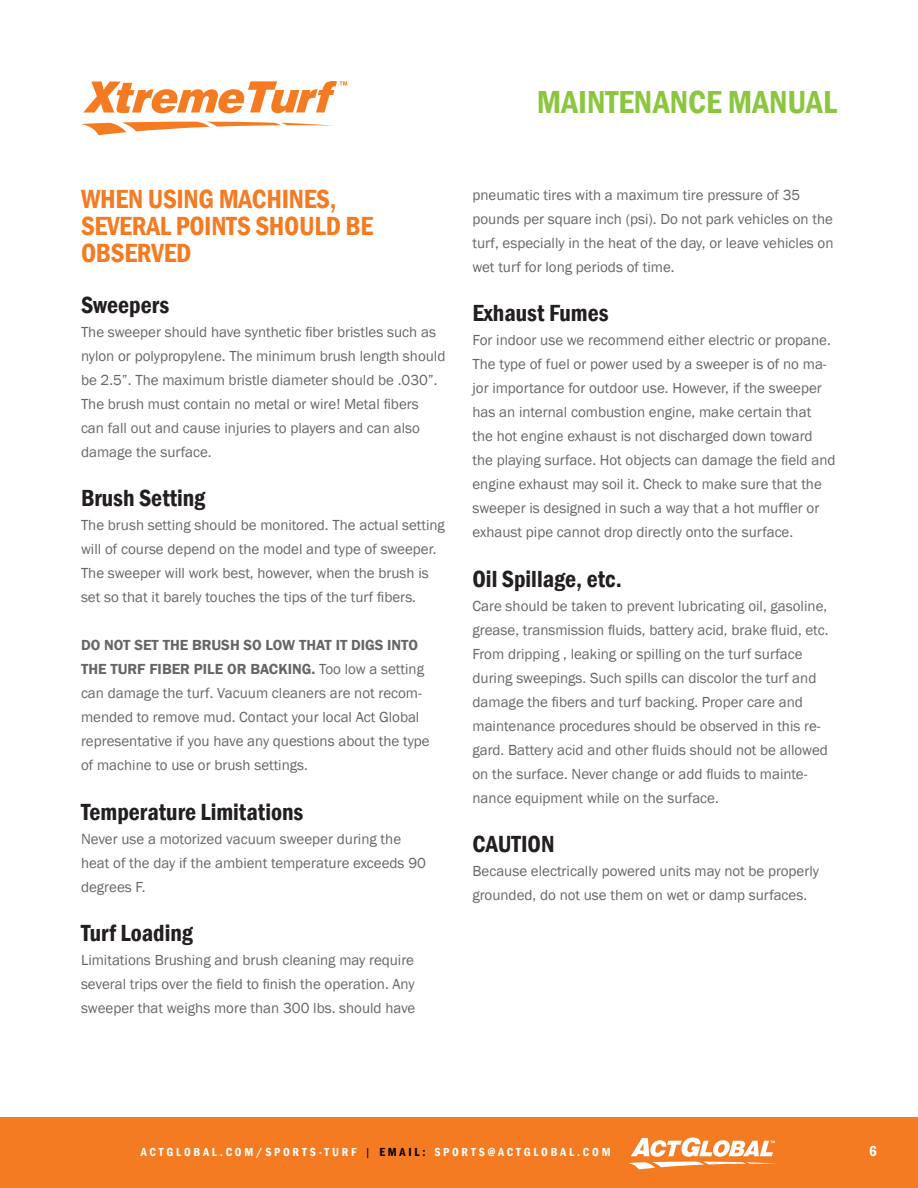
<style>
.page{position:relative;width:918px;height:1188px;background:#fff}
.page>*{position:absolute;margin:0;border:0;box-sizing:border-box;transform-origin:0 0}
.t1{font:600 condensed 32.7px "Franklin Gothic";color:#8bc63e}
.NEW_Header{font:600 condensed 27px/27px "Franklin Gothic";letter-spacing:-.01em;color:#f47b21}
.Black_Subhead{font:600 condensed 24px "Franklin Gothic";color:#231f20}
.NEW_Body_Copy{font:15px/24px "Franklin Gothic";color:#686566}
.t2{font:600 condensed 15px "Franklin Gothic";color:#fff}
.t3{font:600 condensed 12px "Franklin Gothic";letter-spacing:.23em;color:#fff}
.s1{font-weight:600}
.s2{font-weight:400;font-stretch:normal;color:#010000}
.s3{color:#010000}
</style>
<div class="page">
<div style="left:0;top:1117px;width:918px;height:71px;background:#f47b21"></div>
<svg style="left:628px;top:1137px;width:148px;height:32px"></svg>
<svg style="left:81px;top:122px;width:252px;height:13px"></svg>
<svg style="left:83px;top:81px;width:264px;height:32px"></svg>
<h1 class="t1" style="left:537px;top:81px;width:302px">MAINTENANCE MANUAL</h1>
<p class="NEW_Header" style="left:81px;top:185px;width:257px">WHEN USING MACHINES,</p>
<p class="NEW_Header" style="left:81px;top:212px;width:294px">SEVERAL POINTS SHOULD BE<br>OBSERVED</p>
<p class="Black_Subhead" style="left:81px;top:289px;width:90px">Sweepers</p>
<p class="NEW_Body_Copy" style="left:81px;top:320px;width:366px">The sweeper should have synthetic fiber bristles such as nylon or polypropylene. The minimum brush length should be 2.5”. The maximum bristle diameter should be .030”.<br>The brush must contain no metal or wire! Metal fibers can fall out and cause injuries to players and can also damage the surface.</p>
<p class="Black_Subhead" style="left:81px;top:482px;width:126px">Brush Setting</p>
<p class="NEW_Body_Copy" style="left:81px;top:514px;width:366px">The brush setting should be monitored. The actual setting will of course depend on the model and type of sweeper.<br>The sweeper will work best, however, when the brush is set so that it barely touches the tips of the turf fibers.</p>
<p class="NEW_Body_Copy" style="left:81px;top:634px;width:350px"><span class="s1">DO NOT SET THE BRUSH SO LOW THAT IT DIGS INTO THE TURF FIBER PILE OR BACKING.</span> Too low a setting can damage the turf. Vacuum cleaners are not recom&shy;mended to remove mud. Contact your local Act Global representative if you have any questions about the type of machine to use or brush settings.</p>
<p class="Black_Subhead" style="left:81px;top:796px;width:224px">Temperature Limitations</p>
<p class="NEW_Body_Copy" style="left:81px;top:827px;width:346px">Never use a motorized vacuum sweeper during the heat of the day if the ambient temperature exceeds 90 degrees F.</p>
<p class="Black_Subhead" style="left:81px;top:917px;width:113px">Turf Loading</p>
<p class="NEW_Body_Copy" style="left:81px;top:949px;width:336px;text-align:justify">Limitations Brushing and brush cleaning may require several trips over the field to finish the operation. Any sweeper that weighs more than 300 lbs. should have</p>
<p class="NEW_Body_Copy" style="left:472px;top:183px;width:363px">pneumatic tires with a maximum tire pressure of 35 pounds per square inch (psi). Do not park vehicles on the turf, especially in the heat of the day, or leave vehicles on wet turf for long periods of time.</p>
<p class="Black_Subhead" style="left:472px;top:297px;width:138px">Exhaust Fumes</p>
<p class="NEW_Body_Copy" style="left:472px;top:328px;width:365px">For indoor use we recommend either electric or propane.<br>The type of fuel or power used by a sweeper is of no ma&shy;jor importance for outdoor use. However, if the sweeper has an internal combustion engine, make certain that<br>the hot engine exhaust is not discharged down toward the playing surface. Hot objects can damage the field and engine exhaust may soil it. Check to make sure that the sweeper is designed in such a way that a hot muffler or exhaust pipe cannot drop directly onto the surface.</p>
<p class="Black_Subhead" style="left:472px;top:562px;width:151px">Oil Spillage, etc.</p>
<p class="NEW_Body_Copy" style="left:472px;top:594px;width:358px">Care should be taken to prevent lubricating oil, gasoline, grease, transmission fluids, battery acid, brake fluid, etc.<br>From dripping , leaking or spilling on the turf surface during sweepings. Such spills can discolor the turf and damage the fibers and turf backing. Proper care and maintenance procedures should be observed in this re&shy;gard. Battery acid and other fluids should not be allowed on the surface. Never change or add fluids to mainte&shy;nance equipment while on the surface.</p>
<p class="Black_Subhead" style="left:472px;top:828px;width:84px">CAUTION</p>
<p class="NEW_Body_Copy" style="left:472px;top:859px;width:348px">Because electrically powered units may not be properly grounded, do not use them on wet or damp surfaces.</p>
<p class="t3" style="left:141px;top:1144px;width:471px">ACTGLOBAL.COM/SPORTS-TURF <span class="s2">|</span> <span class="s3">EMAIL:</span> SPORTS@ACTGLOBAL.COM</p>
<p class="t2" style="left:869px;top:1141px;width:9px">6</p>
</div>
